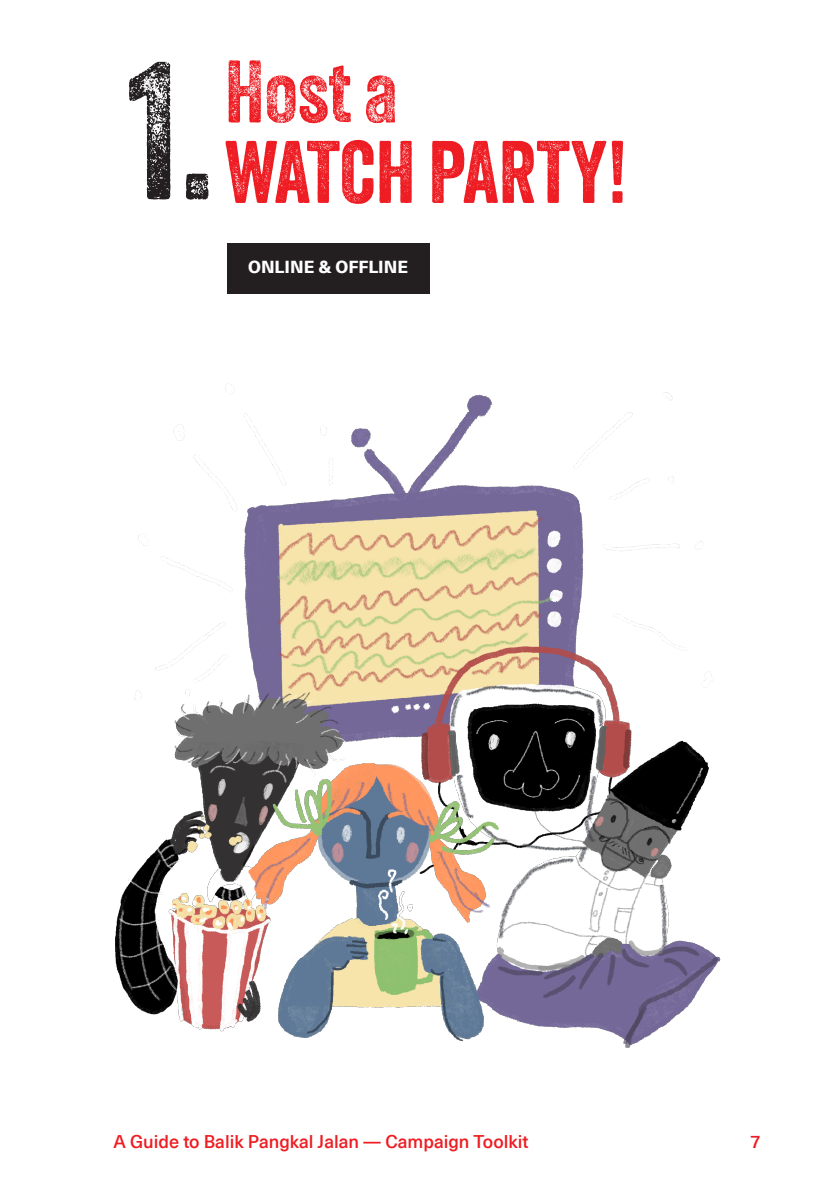
<style>
.page{position:relative;width:840px;height:1191px;background:#fff}
.page>*{position:absolute;margin:0;border:0;box-sizing:border-box;transform-origin:0 0}
.t1{font:189.2px "Veneer Three";color:#231f20}
.t2{font:85.6px "Veneer";color:#ee1d23}
.t3{font:85.6px "Veneer Three";color:#ee1d23}
.t4{font:500 18px "Neue Haas Unica Pro";color:#ee1d23}
.Box_Text_2{font:800 17px "Neue Haas Unica Pro";color:#fff}
</style>
<div class="page">
<img style="left:115px;top:383px;width:606px;height:665px">
<div style="left:227px;top:243px;width:202px;height:50px;background:#231f20"></div>
<p class="t1" style="left:127px;top:16px;width:89px">1.</p>
<p class="t3" style="left:225px;top:40px;width:174px">Host a</p>
<p class="t2" style="left:225px;top:120px;width:404px">WATCH PARTY!</p>
<p class="Box_Text_2" style="left:248px;top:256px;width:161px">ONLINE &amp; OFFLINE</p>
<p class="t4" style="left:113px;top:1130px;width:416px">A Guide to Balik Pangkal Jalan — Campaign Toolkit</p>
<p class="t4" style="left:749px;top:1130px;width:12px">7</p>
</div>
